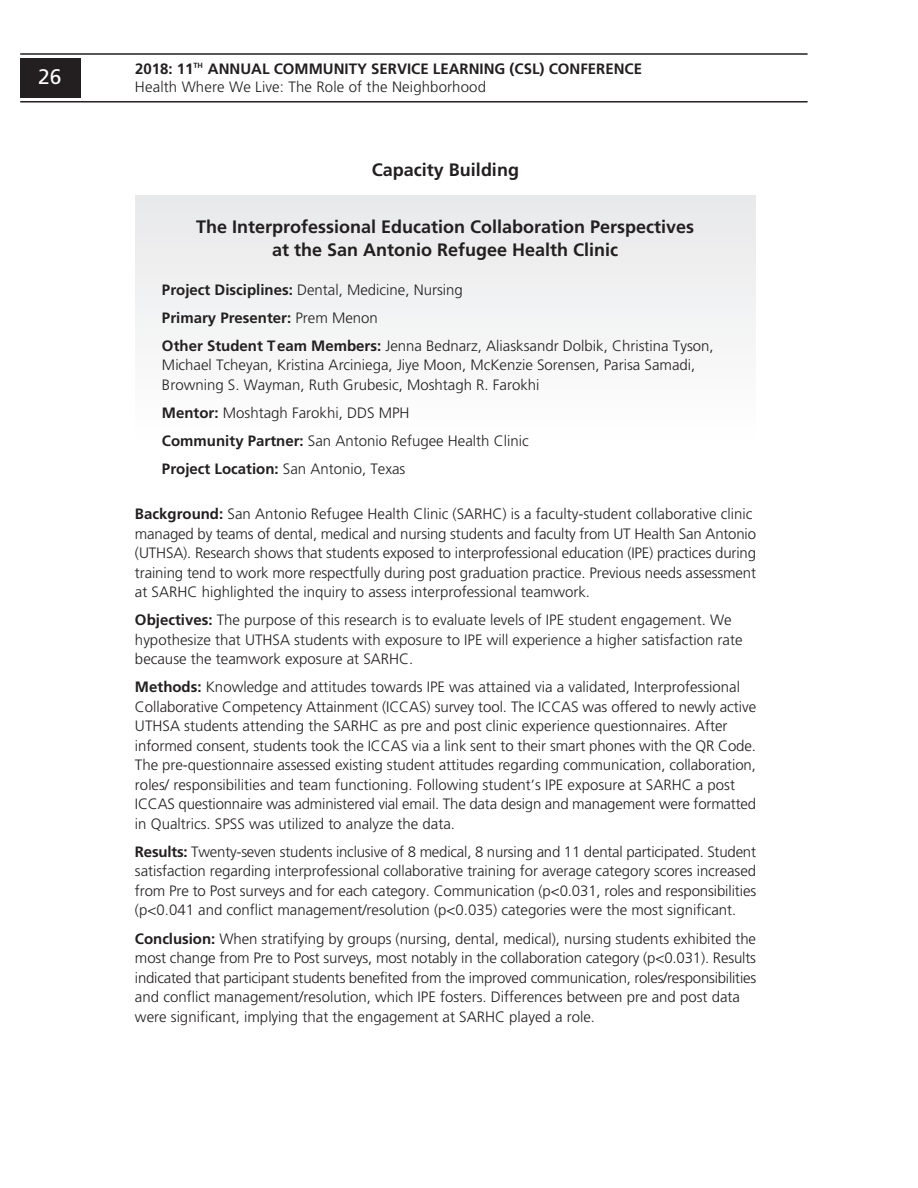
<style>
.page{position:relative;width:918px;height:1188px;background:#fff}
.page>*{position:absolute;margin:0;border:0;box-sizing:border-box;transform-origin:0 0}
.t1{font:21px "Frutiger";color:#fff}
.t2{font:700 18px/22.5px "Frutiger";color:#231f20;text-align:center}
.t3{font:300 15px/19.5px "Frutiger";color:#231f20}
.t4{font:700 15px/18px "Frutiger";color:#231f20}
.s1{font-weight:300}
.s2{font-weight:700}
</style>
<div class="page">
<hr style="left:20px;top:101px;width:788px;height:2px;background:#231f20">
<hr style="left:20px;top:53px;width:788px;height:2px;background:#231f20">
<div style="left:135px;top:195px;width:621px;height:250px;background:#f3f4f4"></div>
<div style="left:20px;top:58px;width:61px;height:40px;background:#231f20"></div>
<h1 class="t1" style="left:38px;top:68px;width:25px">26</h1>
<p class="t4" style="left:135px;top:61px;width:509px">2018: 11<sup>TH</sup> ANNUAL COMMUNITY SERVICE LEARNING (CSL) CONFERENCE<br><span class="s1">Health Where We Live: The Role of the Neighborhood</span></p>
<p class="t2" style="left:372px;top:160px;width:149px">Capacity Building</p>
<p class="t2" style="left:196px;top:217px;width:500px">The Interprofessional Education Collaboration Perspectives at the San Antonio Refugee Health Clinic</p>
<p class="t3" style="left:162px;top:276px;width:553px;line-height:28.2px"><span class="s2">Project Disciplines:</span> Dental, Medicine, Nursing<br><span class="s2">Primary Presenter:</span> Prem Menon<br><span class="s2">Other Student Team Members:</span> Jenna Bednarz, Aliasksandr Dolbik, Christina Tyson,</p>
<p class="t3" style="left:162px;top:357px;width:535px">Michael Tcheyan, Kristina Arciniega, Jiye Moon, McKenzie Sorensen, Parisa Samadi,<br>Browning S. Wayman, Ruth Grubesic, Moshtagh R. Farokhi</p>
<p class="t3" style="left:162px;top:400px;width:368px;line-height:28.2px"><span class="s2">Mentor:</span> Moshtagh Farokhi, DDS MPH<br><span class="s2">Community Partner:</span> San Antonio Refugee Health Clinic<br><span class="s2">Project Location:</span> San Antonio, Texas</p>
<p class="t3" style="left:135px;top:505px;width:623px"><span class="s2">Background:</span> San Antonio Refugee Health Clinic (SARHC) is a faculty-student collaborative clinic managed by teams of dental, medical and nursing students and faculty from UT Health San Antonio (UTHSA). Research shows that students exposed to interprofessional education (IPE) practices during training tend to work more respectfully during post graduation practice. Previous needs assessment at SARHC highlighted the inquiry to assess interprofessional teamwork.</p>
<p class="t3" style="left:135px;top:611px;width:609px"><span class="s2">Objectives:</span> The purpose of this research is to evaluate levels of IPE student engagement. We hypothesize that UTHSA students with exposure to IPE will experience a higher satisfaction rate because the teamwork exposure at SARHC.</p>
<p class="t3" style="left:135px;top:679px;width:623px"><span class="s2">Methods:</span> Knowledge and attitudes towards IPE was attained via a validated, Interprofessional Collaborative Competency Attainment (ICCAS) survey tool. The ICCAS was offered to newly active UTHSA students attending the SARHC as pre and post clinic experience questionnaires. After informed consent, students took the ICCAS via a link sent to their smart phones with the QR Code.<br>The pre-questionnaire assessed existing student attitudes regarding communication, collaboration, roles/ responsibilities and team functioning. Following student’s IPE exposure at SARHC a post ICCAS questionnaire was administered vial email. The data design and management were formatted in Qualtrics. SPSS was utilized to analyze the data.</p>
<p class="t3" style="left:135px;top:843px;width:623px;text-align:justify"><span class="s2">Results:</span> Twenty-seven students inclusive of 8 medical, 8 nursing and 11 dental participated. Student satisfaction regarding interprofessional collaborative training for average category scores increased from Pre to Post surveys and for each category. Communication (p&lt;0.031, roles and responsibilities (p&lt;0.041 and conflict management/resolution (p&lt;0.035) categories were the most significant.</p>
<p class="t3" style="left:135px;top:930px;width:623px"><span class="s2">Conclusion:</span> When stratifying by groups (nursing, dental, medical), nursing students exhibited the most change from Pre to Post surveys, most notably in the collaboration category (p&lt;0.031). Results indicated that participant students benefited from the improved communication, roles/responsibilities and conflict management/resolution, which IPE fosters. Differences between pre and post data were significant, implying that the engagement at SARHC played a role.</p>
</div>
